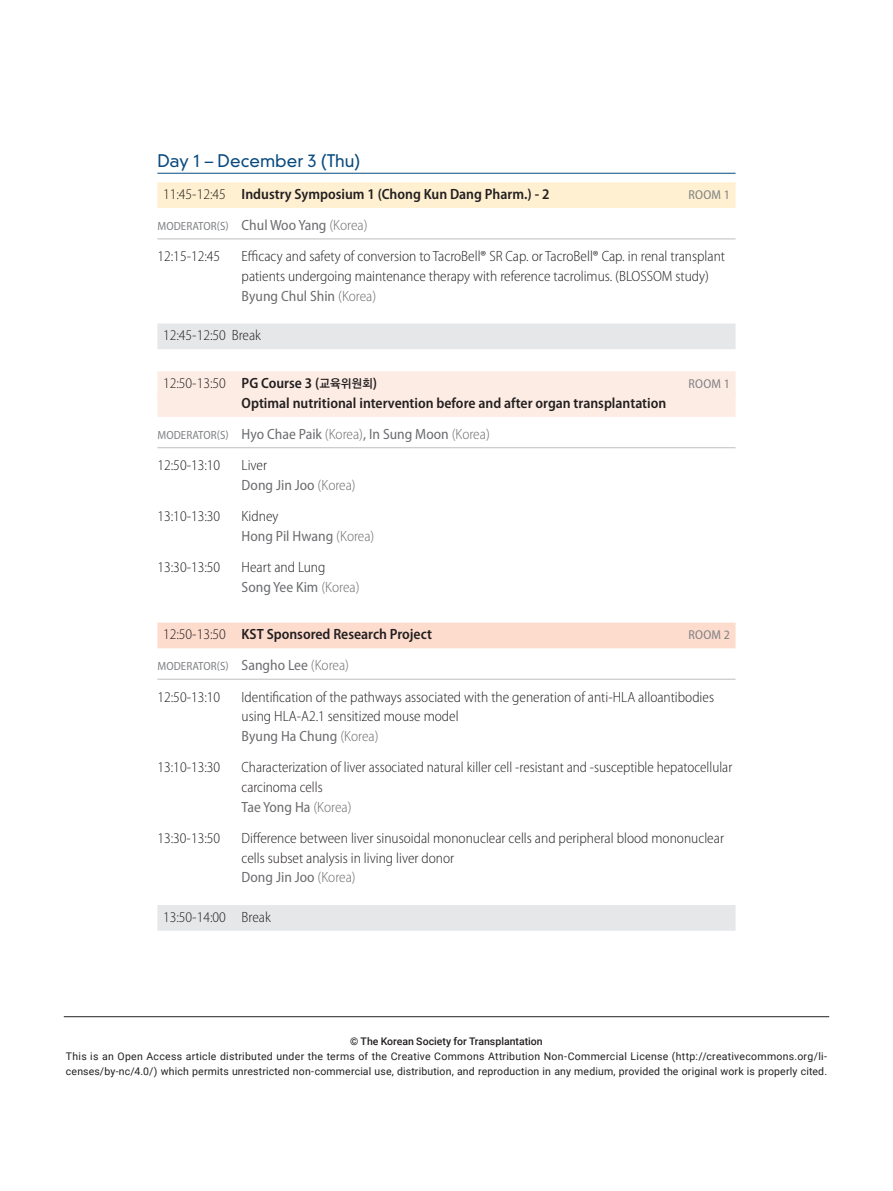
<style>
.page{position:relative;width:893px;height:1191px;background:#fff}
.page>*{position:absolute;margin:0;border:0;box-sizing:border-box;transform-origin:0 0}
.t1{font:300 16.8px "DIN Neuzeit Grotesk Std";color:#084a80}
.t2{font:300 semi-condensed 14.85px/19.8px "Myriad Pro";color:#231f20}
.t3{font:600 semi-condensed 14.85px/31px "Myriad Pro";color:#231f20}
.t4{font:semi-condensed 14.85px/19.8px "Myriad Pro";color:#6c6d70}
.t5{font:semi-condensed 12.9px "Myriad Pro";letter-spacing:.02em;color:#808285}
.t6{font:semi-condensed 11.85px "Myriad Pro";letter-spacing:.005em;color:#808285}
.Open_Access{font:10.5px/15px "Roboto";letter-spacing:.02em;color:#231f20}
.Copyright{font:500 10.5px "Roboto";color:#231f20}
.s1{font-weight:300}
.s2{font-size:14.85px;color:#6c6d70}
.s3{font-weight:300;font-size:14.85px;color:#6c6d70}
.s4{font-weight:400;color:#6c6d70}
.s5{color:#6c6d70}
.s6{font-weight:600}
.s7{font-family:"YGO540";font-weight:400;font-stretch:normal;font-size:11.85px}
.s8{font-weight:400;font-size:11.85px;color:#808285}
.s9{font-weight:300;color:#6c6d70}
.s10{font-weight:300;color:#231f20}
</style>
<div class="page">
<hr style="left:64px;top:1016px;width:765px;height:1px;background:#231f20">
<div style="left:157px;top:182px;width:579px;height:26px;background:#fef0d0"></div>
<hr style="left:157px;top:239px;width:579px;height:1px;background:#bcbdc0">
<div style="left:157px;top:323px;width:579px;height:26px;background:#e6e7e9"></div>
<div style="left:157px;top:371px;width:579px;height:26px;background:#fdece4"></div>
<div style="left:157px;top:391px;width:579px;height:26px;background:#fdece4"></div>
<hr style="left:157px;top:447px;width:579px;height:1px;background:#bcbdc0">
<div style="left:157px;top:622px;width:579px;height:26px;background:#fddcce"></div>
<hr style="left:157px;top:679px;width:579px;height:1px;background:#bcbdc0">
<div style="left:157px;top:905px;width:579px;height:25px;background:#e6e7e9"></div>
<hr style="left:157px;top:173px;width:579px;height:1px;background:#084a80">
<p class="t1" style="left:157px;top:151px;width:205px">Day 1 – December 3 (Thu)</p>
<p class="t3" style="left:163px;top:179px;width:388px"><span class="s1">11:45-12:45</span> Industry Symposium 1 (Chong Kun Dang Pharm.) - 2</p>
<p class="t5" style="left:689px;top:188px;width:43px">ROOM 1</p>
<p class="t6" style="left:158px;top:220px;width:212px">MODERATOR(S) <span class="s2">Chul Woo Yang</span> <span class="s3">(Korea)</span></p>
<p class="t2" style="left:157px;top:247px;width:64px">12:15-12:45</p>
<p class="t2" style="left:242px;top:247px;width:485px">Efficacy and safety of conversion to TacroBell® SR Cap. or TacroBell® Cap. in renal transplant patients undergoing maintenance therapy with reference tacrolimus. (BLOSSOM study)<br><span class="s4">Byung Chul Shin</span> <span class="s5">(Korea)</span></p>
<p class="t2" style="left:163px;top:326px;width:100px">12:45-12:50 Break</p>
<p class="t2" style="left:163px;top:373px;width:216px">12:50-13:50 <span class="s6">PG Course 3 (</span><span class="s7">교육위원회</span><span class="s6">)</span></p>
<p class="t5" style="left:689px;top:377px;width:43px">ROOM 1</p>
<p class="t3" style="left:157px;top:388px;width:510px;text-indent:84px">Optimal nutritional intervention before and after organ transplantation<br><span class="s8">MODERATOR(S)</span> <span class="s4">Hyo Chae Paik</span> <span class="s9">(Korea)</span><span class="s4">, In Sung Moon</span> <span class="s9">(Korea)<br></span><span class="s1">12:50-13:10</span></p>
<p class="t4" style="left:242px;top:455px;width:116px"><span class="s10">Liver<br></span>Dong Jin Joo <span class="s1">(Korea)</span></p>
<p class="t2" style="left:157px;top:506px;width:64px">13:10-13:30</p>
<p class="t4" style="left:242px;top:506px;width:134px"><span class="s10">Kidney<br></span>Hong Pil Hwang <span class="s1">(Korea)</span></p>
<p class="t2" style="left:157px;top:557px;width:64px">13:30-13:50</p>
<p class="t2" style="left:242px;top:557px;width:119px">Heart and Lung<br><span class="s4">Song Yee Kim</span> <span class="s5">(Korea)</span></p>
<p class="t3" style="left:163px;top:619px;width:270px"><span class="s1">12:50-13:50</span> KST Sponsored Research Project</p>
<p class="t5" style="left:689px;top:628px;width:43px">ROOM 2</p>
<p class="t6" style="left:158px;top:660px;width:193px">MODERATOR(S) <span class="s2">Sangho Lee</span> <span class="s3">(Korea)</span></p>
<p class="t2" style="left:157px;top:687px;width:64px">12:50-13:10</p>
<p class="t2" style="left:242px;top:687px;width:474px">Identification of the pathways associated with the generation of anti-HLA alloantibodies using HLA-A2.1 sensitized mouse model<br><span class="s4">Byung Ha Chung</span> <span class="s5">(Korea)</span></p>
<p class="t2" style="left:157px;top:757px;width:64px">13:10-13:30</p>
<p class="t2" style="left:242px;top:757px;width:492px">Characterization of liver associated natural killer cell -resistant and -susceptible hepatocellular carcinoma cells<br><span class="s4">Tae Yong Ha</span> <span class="s5">(Korea)</span></p>
<p class="t2" style="left:157px;top:828px;width:64px">13:30-13:50</p>
<p class="t2" style="left:242px;top:828px;width:484px">Difference between liver sinusoidal mononuclear cells and peripheral blood mononuclear cells subset analysis in living liver donor<br><span class="s4">Dong Jin Joo</span> <span class="s5">(Korea)</span></p>
<p class="t2" style="left:163px;top:907px;width:109px">13:50-14:00 Break</p>
<p class="Copyright" style="left:350px;top:1033px;width:194px">© The Korean Society for Transplantation</p>
<p class="Open_Access" style="left:66px;top:1048px;width:763px">This is an Open Access article distributed under the terms of the Creative Commons Attribution Non-Commercial License (http://creativecommons.org/li&shy;censes/by-nc/4.0/) which permits unrestricted non-commercial use, distribution, and reproduction in any medium, provided the original work is properly cited.</p>
</div>
